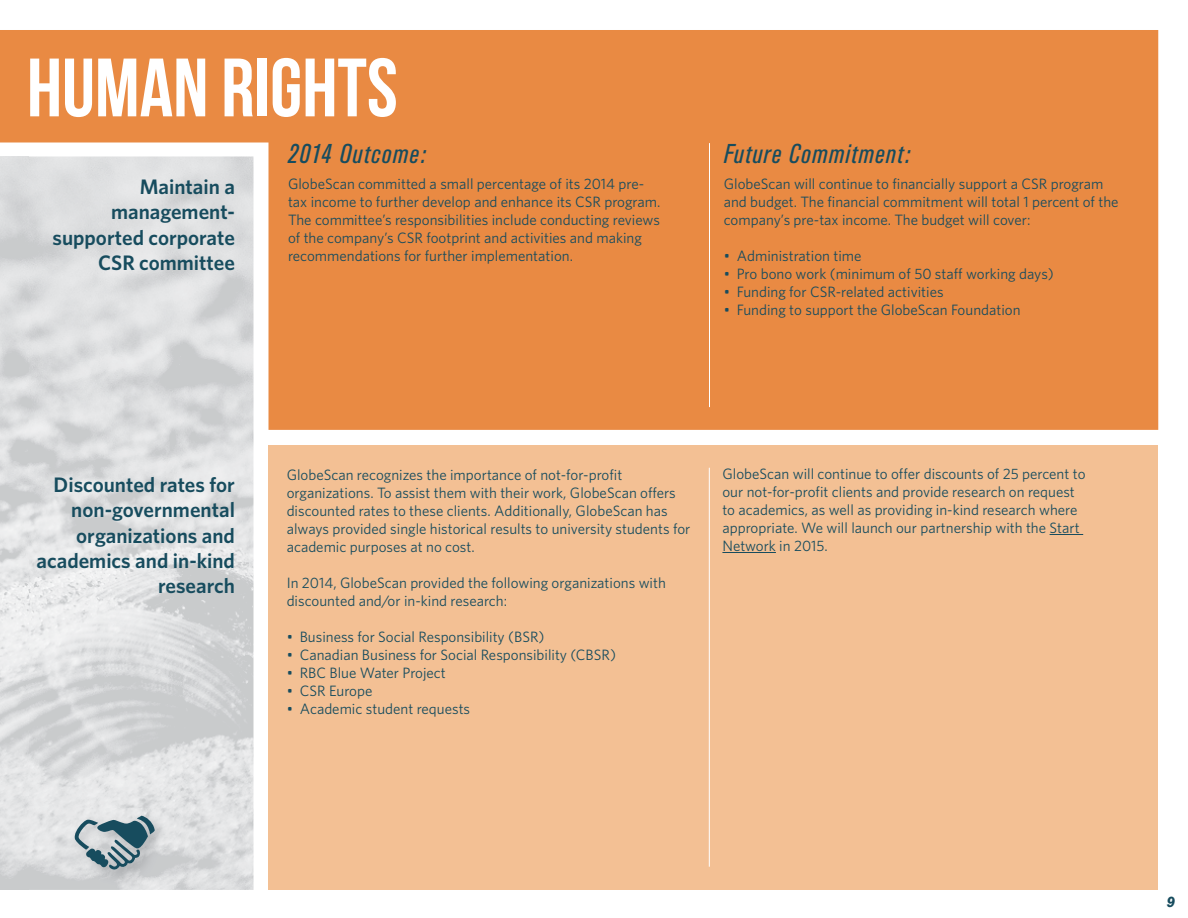
<style>
.page{position:relative;width:1188px;height:918px;background:#fff}
.page>*{position:absolute;margin:0;border:0;box-sizing:border-box;transform-origin:0 0}
.t1{font:700 82.5px "Bebas Neue";color:#fff}
.t2{font:italic condensed 27px "Akzidenz Grotesk Std";letter-spacing:.05em;color:#174c5e}
.t3{font:600 21px/25.2px "Whitney";color:#174c5e;text-align:right}
.t4{font:15px/18px "Whitney";color:#174c5e}
.t5{font:italic 700 15px "Akzidenz Grotesk Std";color:#174c5e}
</style>
<div class="page">
<div style="left:268px;top:445px;width:890px;height:444px;background:#f3c094"></div>
<div style="left:0;top:30px;width:1158px;height:400px;background:#e98a43"></div>
<img style="left:0;top:156px;width:254px;height:734px">
<img style="left:67px;top:808px;width:106px;height:80px">
<svg style="left:75px;top:816px;width:80px;height:54px;background:#8da1a9"></svg>
<hr style="left:1050px;top:534px;width:33px;height:1px;background:#174c5e">
<hr style="left:722px;top:552px;width:54px;height:1px;background:#174c5e">
<hr style="left:709px;top:143px;width:1px;height:264px;background:#fff">
<hr style="left:709px;top:468px;width:1px;height:399px;background:#fff">
<h1 class="t1" style="left:27px;top:43px;width:372px">HUMAN RIGHTS</h1>
<h2 class="t2" style="left:288px;top:139px;width:139px">2014 Outcome:</h2>
<p class="t4" style="left:288px;top:174px;width:374px">GlobeScan committed a small percentage of its 2014 pre&shy;tax income to further develop and enhance its CSR program.<br>The committee’s responsibilities include conducting reviews of the company’s CSR footprint and activities and making recommendations for further implementation.</p>
<h3 class="t3" style="left:53px;top:174px;width:184px">Maintain a management&shy;supported corporate<br>CSR committee</h3>
<h2 class="t2" style="left:724px;top:139px;width:188px">Future Commitment:</h2>
<p class="t4" style="left:724px;top:174px;width:396px">GlobeScan will continue to financially support a CSR program and budget. The financial commitment will total 1 percent of the company’s pre-tax income. The budget will cover:</p>
<p class="t4" style="left:724px;top:246px;width:139px">• Administration time</p>
<p class="t4" style="left:724px;top:264px;width:331px">• Pro bono work (minimum of 50 staff working days)</p>
<p class="t4" style="left:724px;top:282px;width:221px">• Funding for CSR-related activities</p>
<p class="t4" style="left:724px;top:300px;width:298px">• Funding to support the GlobeScan Foundation</p>
<h3 class="t3" style="left:37px;top:472px;width:200px">Discounted rates for non-governmental organizations and academics and in-kind research</h3>
<p class="t4" style="left:287px;top:465px;width:405px">GlobeScan recognizes the importance of not-for-profit organizations. To assist them with their work, GlobeScan offers discounted rates to these clients. Additionally, GlobeScan has always provided single historical results to university students for academic purposes at no cost.</p>
<p class="t4" style="left:287px;top:573px;width:381px">In 2014, GlobeScan provided the following organizations with discounted and/or in-kind research:</p>
<p class="t4" style="left:287px;top:627px;width:259px">• Business for Social Responsibility (BSR)</p>
<p class="t4" style="left:287px;top:645px;width:331px">• Canadian Business for Social Responsibility (CBSR)</p>
<p class="t4" style="left:287px;top:663px;width:161px">• RBC Blue Water Project</p>
<p class="t4" style="left:287px;top:681px;width:87px">• CSR Europe</p>
<p class="t4" style="left:287px;top:699px;width:185px">• Academic student requests</p>
<p class="t4" style="left:722px;top:464px;width:365px">GlobeScan will continue to offer discounts of 25 percent to our not-for-profit clients and provide research on request to academics, as well as providing in-kind research where appropriate. We will launch our partnership with the Start Network in 2015.</p>
<p class="t5" style="left:1167px;top:893px;width:10px">9</p>
</div>
